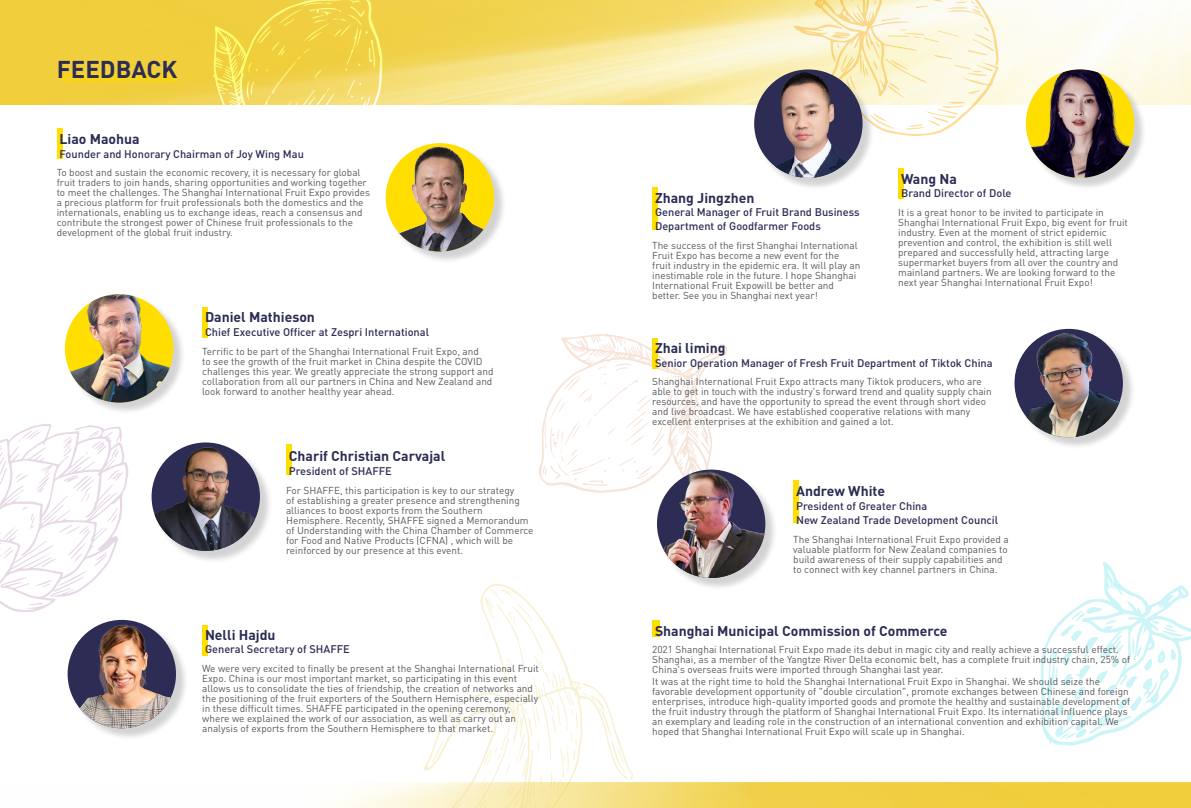
<style>
.page{position:relative;width:1191px;height:808px;background:#fff}
.page>*{position:absolute;margin:0;border:0;box-sizing:border-box;transform-origin:0 0}
.t1{font:700 24px "DIN Pro";color:#2c2c54}
.t2{font:700 14px "DIN Pro";color:#2c2c54}
.t3{font:500 11px/14px "DIN Pro";color:#2c2c54}
.t4{font:10px/10px "DIN Pro";color:#57585a}
</style>
<div class="page">
<img style="left:0;top:0;width:1191px;height:105px">
<svg style="left:1040px;top:562px;width:151px;height:184px"></svg>
<svg style="left:539px;top:333px;width:188px;height:160px"></svg>
<svg style="left:213px;top:0;width:189px;height:203px"></svg>
<svg style="left:424px;top:584px;width:209px;height:198px"></svg>
<svg style="left:0;top:424px;width:129px;height:188px"></svg>
<svg style="left:55px;top:71px;width:124px;height:14px;background:#f4d129"></svg>
<div style="left:202px;top:308px;width:6px;height:30px;background:#ffde00"></div>
<div style="left:286px;top:445px;width:6px;height:30px;background:#ffde00"></div>
<div style="left:202px;top:625px;width:6px;height:30px;background:#ffde00"></div>
<div style="left:898px;top:168px;width:6px;height:30px;background:#ffde00"></div>
<div style="left:652px;top:339px;width:6px;height:30px;background:#ffde00"></div>
<div style="left:793px;top:480px;width:6px;height:42px;background:#ffde00"></div>
<div style="left:652px;top:620px;width:8px;height:17px;background:#ffde00"></div>
<div style="left:652px;top:187px;width:6px;height:42px;background:#ffde00"></div>
<div style="left:57px;top:128px;width:6px;height:30px;background:#ffde00"></div>
<svg style="left:793px;top:0;width:206px;height:136px"></svg>
<img style="left:338px;top:782px;width:853px;height:26px">
<div style="left:387px;top:145px;width:119px;height:119px;background:#231f20;opacity:.2"></div>
<img style="left:386px;top:143px;width:108px;height:109px;border-radius:54px">
<div style="left:66px;top:296px;width:120px;height:119px;background:#231f20;opacity:.2"></div>
<img style="left:65px;top:294px;width:108px;height:109px;border-radius:54px">
<div style="left:658px;top:471px;width:119px;height:119px;background:#231f20;opacity:.2"></div>
<img style="left:657px;top:470px;width:108px;height:108px;border-radius:54px">
<div style="left:1016px;top:330px;width:119px;height:119px;background:#231f20;opacity:.2"></div>
<img style="left:1014px;top:329px;width:109px;height:108px;border-radius:54px">
<div style="left:755px;top:71px;width:120px;height:119px;background:#231f20;opacity:.2"></div>
<img style="left:754px;top:69px;width:108px;height:109px;border-radius:54px">
<div style="left:1027px;top:71px;width:119px;height:119px;background:#231f20;opacity:.2"></div>
<img style="left:1025px;top:69px;width:109px;height:109px;border-radius:54px">
<div style="left:69px;top:621px;width:119px;height:119px;background:#231f20;opacity:.2"></div>
<img style="left:68px;top:620px;width:108px;height:108px;border-radius:54px">
<div style="left:153px;top:444px;width:119px;height:119px;background:#231f20;opacity:.2"></div>
<img style="left:152px;top:442px;width:108px;height:109px;border-radius:54px">
<p class="t1" style="left:57px;top:53px;width:122px">FEEDBACK</p>
<p class="t2" style="left:60px;top:129px;width:82px">Liao Maohua</p>
<p class="t3" style="left:60px;top:146px;width:246px">Founder and Honorary Chairman of Joy Wing Mau</p>
<p class="t4" style="left:57px;top:167px;width:315px">To boost and sustain the economic recovery, it is necessary for global fruit traders to join hands, sharing opportunities and working together to meet the challenges. The Shanghai International Fruit Expo provides a precious platform for fruit professionals both the domestics and the internationals, enabling us to exchange ideas, reach a consensus and contribute the strongest power of Chinese fruit professionals to the development of the global fruit industry.</p>
<p class="t2" style="left:205px;top:308px;width:111px">Daniel Mathieson</p>
<p class="t3" style="left:205px;top:324px;width:226px">Chief Executive Officer at Zespri International</p>
<p class="t4" style="left:202px;top:346px;width:293px">Terrific to be part of the Shanghai International Fruit Expo, and<br>to see the growth of the fruit market in China despite the COVID challenges this year. We greatly appreciate the strong support and collaboration from all our partners in China and New Zealand and look forward to another healthy year ahead.</p>
<p class="t2" style="left:289px;top:447px;width:158px">Charif Christian Carvajal</p>
<p class="t3" style="left:289px;top:463px;width:105px">President of SHAFFE</p>
<p class="t4" style="left:286px;top:485px;width:249px">For SHAFFE, this participation is key to our strategy<br>of establishing a greater presence and strengthening alliances to boost exports from the Southern Hemisphere. Recently, SHAFFE signed a Memorandum of Understanding with the China Chamber of Commerce for Food and Native Products (CFNA) , which will be reinforced by our presence at this event.</p>
<p class="t2" style="left:205px;top:625px;width:72px">Nelli Hajdu</p>
<p class="t3" style="left:205px;top:642px;width:146px">General Secretary of SHAFFE</p>
<p class="t4" style="left:202px;top:663px;width:338px">We were very excited to finally be present at the Shanghai International Fruit Expo. China is our most important market, so participating in this event allows us to consolidate the ties of friendship, the creation of networks and the positioning of the fruit exporters of the Southern Hemisphere, especially in these difficult times. SHAFFE participated in the opening ceremony, where we explained the work of our association, as well as carry out an analysis of exports from the Southern Hemisphere to that market.</p>
<p class="t2" style="left:655px;top:188px;width:101px">Zhang Jingzhen</p>
<p class="t3" style="left:655px;top:205px;width:206px">General Manager of Fruit Brand Business<br>Department of Goodfarmer Foods</p>
<p class="t4" style="left:652px;top:240px;width:210px">The success of the first Shanghai International Fruit Expo has become a new event for the fruit industry in the epidemic era. It will play an inestimable role in the future. I hope Shanghai International Fruit Expowill be better and better. See you in Shanghai next year!</p>
<p class="t2" style="left:901px;top:169px;width:57px">Wang Na</p>
<p class="t3" style="left:901px;top:186px;width:112px">Brand Director of Dole</p>
<p class="t4" style="left:898px;top:207px;width:231px">It is a great honor to be invited to participate in Shanghai International Fruit Expo, big event for fruit industry. Even at the moment of strict epidemic prevention and control, the exhibition is still well prepared and successfully held, attracting large supermarket buyers from all over the country and mainland partners. We are looking forward to the next year Shanghai International Fruit Expo!</p>
<p class="t2" style="left:655px;top:338px;width:72px">Zhai liming</p>
<p class="t3" style="left:655px;top:355px;width:339px">Senior Operation Manager of Fresh Fruit Department of Tiktok China</p>
<p class="t4" style="left:652px;top:376px;width:341px">Shanghai International Fruit Expo attracts many Tiktok producers, who are able to get in touch with the industry's forward trend and quality supply chain resources, and have the opportunity to spread the event through short video and live broadcast. We have established cooperative relations with many excellent enterprises at the exhibition and gained a lot.</p>
<p class="t2" style="left:796px;top:481px;width:90px">Andrew White</p>
<p class="t3" style="left:796px;top:498px;width:133px">President of Greater China</p>
<p class="t3" style="left:796px;top:512px;width:204px">New Zealand Trade Development Council</p>
<p class="t4" style="left:793px;top:534px;width:217px">The Shanghai International Fruit Expo provided a valuable platform for New Zealand companies to build awareness of their supply capabilities and to connect with key channel partners in China.</p>
<p class="t2" style="left:655px;top:621px;width:294px">Shanghai Municipal Commission of Commerce</p>
<p class="t4" style="left:652px;top:643px;width:479px">2021 Shanghai International Fruit Expo made its debut in magic city and really achieve a successful effect.<br>Shanghai, as a member of the Yangtze River Delta economic belt, has a complete fruit industry chain, 25% of<br>China's overseas fruits were imported through Shanghai last year.</p>
<p class="t4" style="left:652px;top:676px;width:479px">It was at the right time to hold the Shanghai International Fruit Expo in Shanghai. We should seize the favorable development opportunity of "double circulation", promote exchanges between Chinese and foreign enterprises, introduce high-quality imported goods and promote the healthy and sustainable development of the fruit industry through the platform of Shanghai International Fruit Expo. Its international influence plays an exemplary and leading role in the construction of an international convention and exhibition capital. We hoped that Shanghai International Fruit Expo will scale up in Shanghai.</p>
</div>
